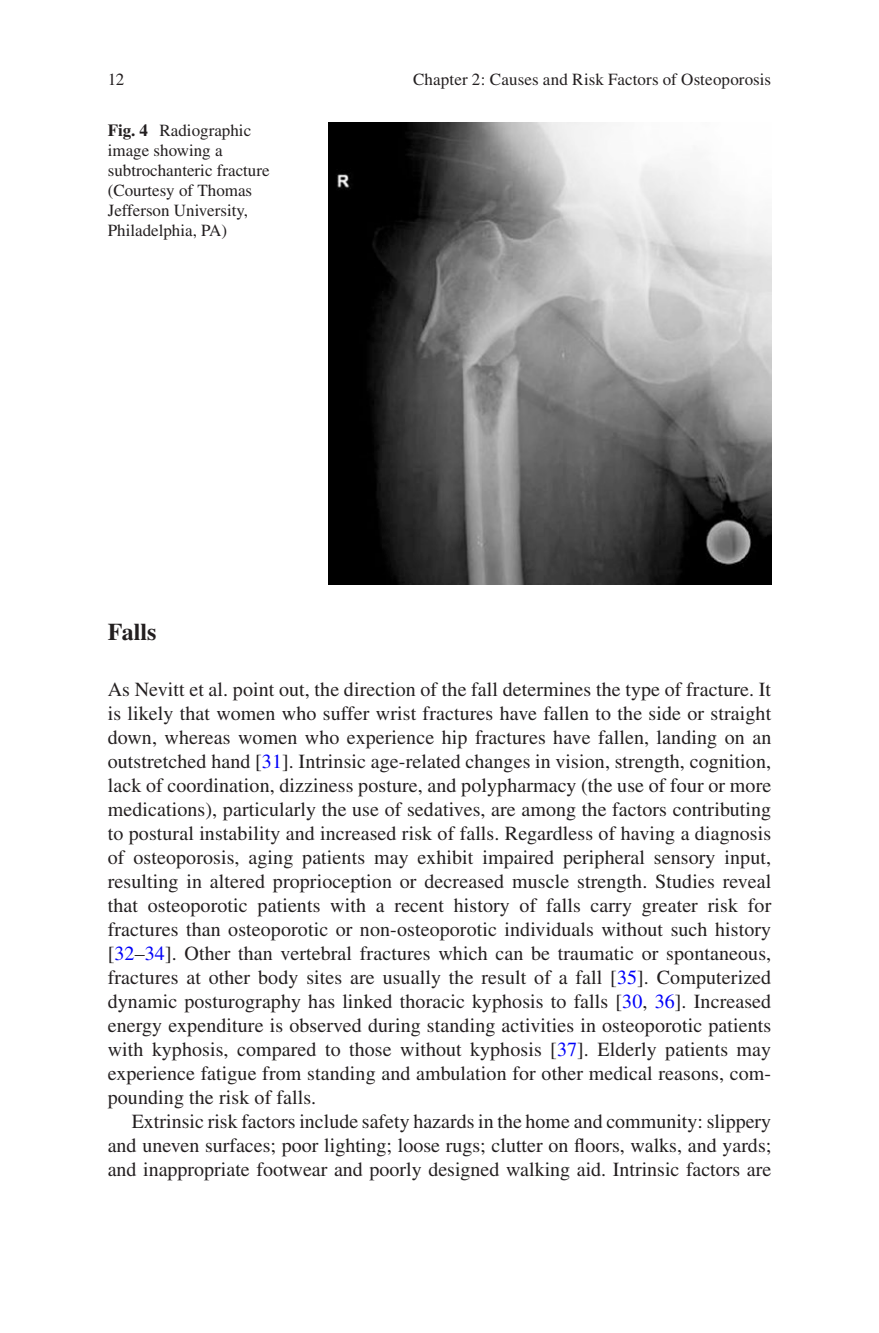
<style>
.page{position:relative;width:879px;height:1333px;background:#fff}
.page>*{position:absolute;margin:0;border:0;box-sizing:border-box;transform-origin:0 0}
.t1{font:700 24px "Kmnmlk Times";color:#231f20}
.t2{font:20px/24px "Kypnfs Times";color:#231f20;text-align:justify}
.t3{font:17px/20px "Kypnfs Times";color:#231f20}
.t4{font:17px "Srnlkx Times";letter-spacing:.005em;color:#231f20}
.s1{font-family:"Kmnmlk Times";font-weight:700}
.s2{color:#0000fa}
</style>
<div class="page">
<img style="left:329px;top:122px;width:442px;height:462px">
<p class="t3" style="left:108px;top:69px;width:18px">12</p>
<p class="t3" style="left:108px;top:120px;width:163px"><span class="s1">Fig. 4</span> Radiographic image showing a subtrochanteric fracture (Courtesy of Thomas<br>Jefferson University,<br>Philadelphia, PA)</p>
<p class="t4" style="left:413px;top:70px;width:360px">Chapter 2: Causes and Risk Factors of Osteoporosis</p>
<p class="t1" style="left:108px;top:617px;width:50px">Falls</p>
<p class="t2" style="left:108px;top:676px;width:665px">As Nevitt et al. point out, the direction of the fall determines the type of fracture. It is likely that women who suffer wrist fractures have fallen to the side or straight down, whereas women who experience hip fractures have fallen, landing on an outstretched hand [<span class="s2">31</span>]. Intrinsic age-related changes in vision, strength, cognition, lack of coordination, dizziness posture, and polypharmacy (the use of four or more medications), particularly the use of sedatives, are among the factors contributing to postural instability and increased risk of falls. Regardless of having a diagnosis of osteoporosis, aging patients may exhibit impaired peripheral sensory input, resulting in altered proprioception or decreased muscle strength. Studies reveal that osteoporotic patients with a recent history of falls carry greater risk for fractures than osteoporotic or non-osteoporotic individuals without such history [<span class="s2">32</span>–<span class="s2">34</span>]. Other than vertebral fractures which can be traumatic or spontaneous, fractures at other body sites are usually the result of a fall [<span class="s2">35</span>]. Computerized dynamic posturography has linked thoracic kyphosis to falls [<span class="s2">30</span>, <span class="s2">36</span>]. Increased energy expenditure is observed during standing activities in osteoporotic patients with kyphosis, compared to those without kyphosis [<span class="s2">37</span>]. Elderly patients may experience fatigue from standing and ambulation for other medical reasons, com&shy;pounding the risk of falls.</p>
<p class="t2" style="left:108px;top:1108px;width:665px;text-indent:24px">Extrinsic risk factors include safety hazards in the home and community: slippery and uneven surfaces; poor lighting; loose rugs; clutter on floors, walks, and yards; and inappropriate footwear and poorly designed walking aid. Intrinsic factors are</p>
</div>
